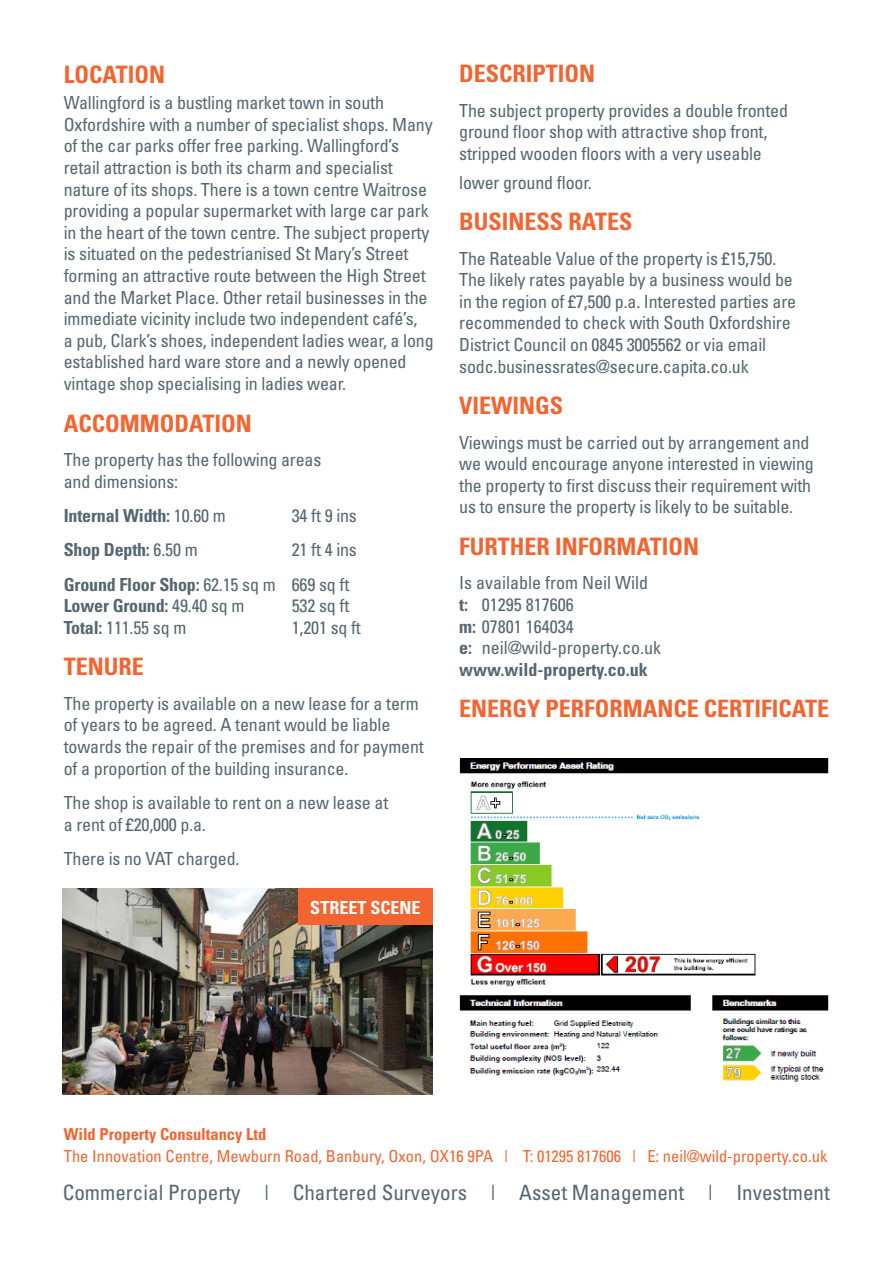
<style>
.page{position:relative;width:893px;height:1263px;background:#fff}
.page>*{position:absolute;margin:0;border:0;box-sizing:border-box;transform-origin:0 0}
.t1{font:700 condensed 24px "Univers";color:#f26531}
.t2{font:condensed 21.15px "Univers";color:#546670}
.t3{font:condensed 18px/21.6px "Univers";letter-spacing:-.01em;color:#546670}
.t4{font:700 condensed 18px "Univers";letter-spacing:-.01em;color:#546670}
.t5{font:700 condensed 18px "Univers";color:#fff}
.t6{font:condensed 16.5px "Univers";color:#f26531}
.t7{font:700 condensed 16.5px "Univers";color:#f26531}
.s1{font-weight:400}
.s2{font-weight:700}
</style>
<div class="page">
<img style="left:63px;top:889px;width:370px;height:205px">
<div style="left:298px;top:889px;width:135px;height:36px;background:#f26531"></div>
<img style="left:459px;top:758px;width:370px;height:324px">
<h1 class="t1" style="left:64px;top:60px;width:103px">LOCATION</h1>
<p class="t3" style="left:64px;top:92px;width:371px">Wallingford is a bustling market town in south Oxfordshire with a number of specialist shops. Many of the car parks offer free parking. Wallingford’s retail attraction is both its charm and specialist nature of its shops. There is a town centre Waitrose providing a popular supermarket with large car park in the heart of the town centre. The subject property is situated on the pedestrianised St Mary’s Street forming an attractive route between the High Street and the Market Place. Other retail businesses in the immediate vicinity include two independent café’s,<br>a pub, Clark’s shoes, independent ladies wear, a long established hard ware store and a newly opened vintage shop specialising in ladies wear.</p>
<h1 class="t1" style="left:64px;top:408px;width:189px">ACCOMMODATION</h1>
<p class="t3" style="left:64px;top:448px;width:259px">The property has the following areas and dimensions:</p>
<p class="t4" style="left:64px;top:504px;width:163px">Internal Width: <span class="s1">10.60 m</span></p>
<p class="t3" style="left:292px;top:504px;width:67px">34 ft 9 ins</p>
<p class="t4" style="left:64px;top:539px;width:135px">Shop Depth: <span class="s1">6.50 m</span></p>
<p class="t3" style="left:64px;top:532px;width:295px;line-height:34.3px;text-indent:228px">21 ft 4 ins<br><span class="s2">Ground Floor Shop:</span> 62.15 sq m 669 sq ft</p>
<p class="t4" style="left:64px;top:595px;width:182px">Lower Ground: <span class="s1">49.40 sq m</span></p>
<p class="t3" style="left:292px;top:595px;width:59px">532 sq ft</p>
<p class="t3" style="left:64px;top:616px;width:124px"><span class="s2">Total:</span> 111.55 sq m</p>
<p class="t3" style="left:292px;top:616px;width:71px">1,201 sq ft</p>
<h1 class="t1" style="left:64px;top:652px;width:82px">TENURE</h1>
<p class="t3" style="left:64px;top:692px;width:362px">The property is available on a new lease for a term of years to be agreed. A tenant would be liable towards the repair of the premises and for payment of a proportion of the building insurance.</p>
<p class="t3" style="left:64px;top:791px;width:326px">The shop is available to rent on a new lease at a rent of £20,000 p.a.</p>
<p class="t3" style="left:64px;top:847px;width:177px">There is no VAT charged.</p>
<p class="t5" style="left:310px;top:896px;width:112px">STREET SCENE</p>
<h1 class="t1" style="left:459px;top:59px;width:138px">DESCRIPTION</h1>
<p class="t3" style="left:459px;top:99px;width:330px">The subject property provides a double fronted ground floor shop with attractive shop front, stripped wooden floors with a very useable</p>
<p class="t3" style="left:459px;top:171px;width:134px">lower ground floor.</p>
<h1 class="t1" style="left:459px;top:207px;width:175px">BUSINESS RATES</h1>
<p class="t3" style="left:459px;top:247px;width:338px">The Rateable Value of the property is £15,750.<br>The likely rates payable by a business would be in the region of £7,500 p.a. Interested parties are recommended to check with South Oxfordshire District Council on 0845 3005562 or via email sodc.businessrates@secure.capita.co.uk</p>
<h1 class="t1" style="left:459px;top:391px;width:106px">VIEWINGS</h1>
<p class="t3" style="left:459px;top:431px;width:356px">Viewings must be carried out by arrangement and we would encourage anyone interested in viewing the property to first discuss their requirement with us to ensure the property is likely to be suitable.</p>
<h1 class="t1" style="left:459px;top:532px;width:241px">FURTHER INFORMATION</h1>
<p class="t3" style="left:459px;top:572px;width:203px">Is available from Neil Wild <span class="s2">t:</span> 01295 817606<br><span class="s2">m:</span> 07801 164034<br><span class="s2">e:</span> neil@wild-property.co.uk <span class="s2">www.wild-property.co.uk</span></p>
<h1 class="t1" style="left:459px;top:694px;width:371px">ENERGY PERFORMANCE CERTIFICATE</h1>
<p class="t7" style="left:64px;top:1124px;width:204px">Wild Property Consultancy Ltd</p>
<p class="t6" style="left:64px;top:1146px;width:765px">The Innovation Centre, Mewburn Road, Banbury, Oxon, OX16 9PA | T: 01295 817606 | E: neil@wild-property.co.uk</p>
<p class="t2" style="left:63px;top:1179px;width:769px">Commercial Property | Chartered Surveyors | Asset Management | Investment</p>
</div>
